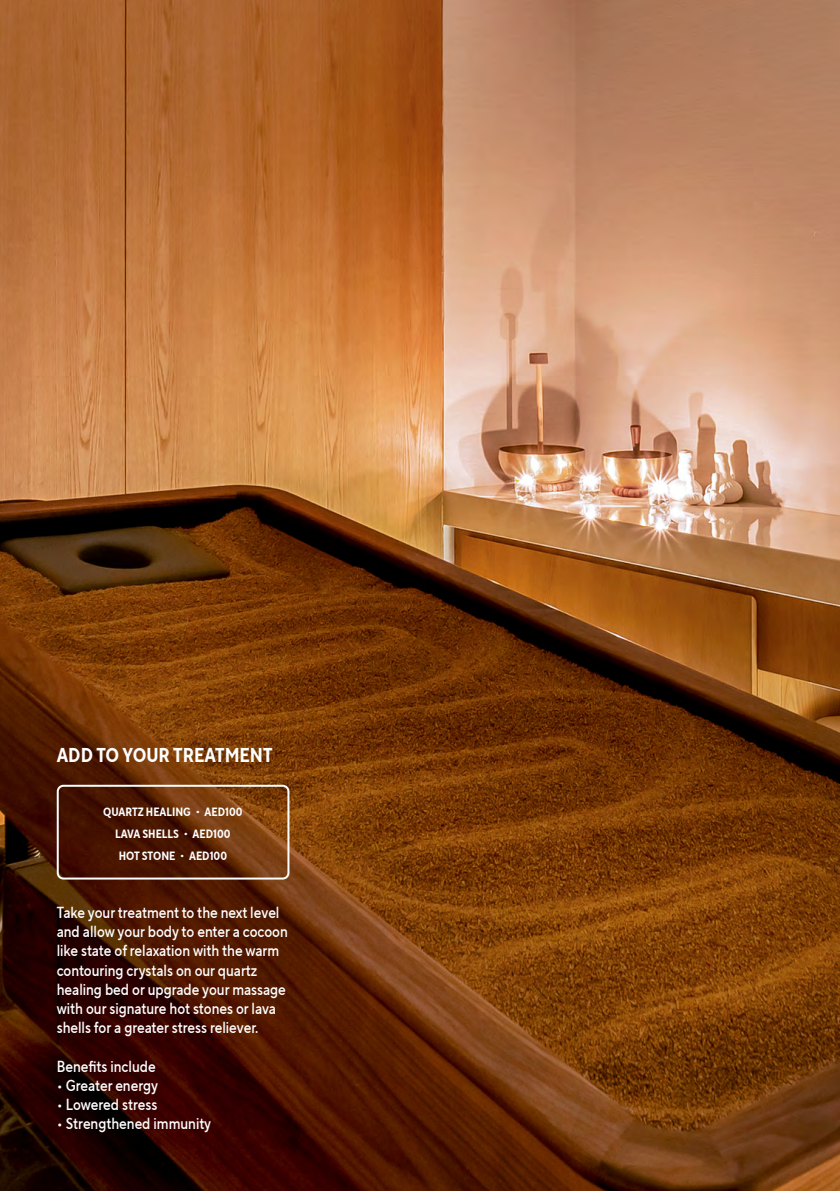
<style>
.page{position:relative;width:840px;height:1191px;background:#fff}
.page>*{position:absolute;margin:0;border:0;box-sizing:border-box;transform-origin:0 0}
.t1{font:700 20px "TT Norms Pro Cond";color:#fff}
.t2{font:500 16px/19.2px "TT Norms Pro Cond";color:#fff}
.t3{font:700 12px/22px "TT Norms Pro Cond";color:#fff;text-align:center}
</style>
<div class="page">
<img style="left:0;top:0;width:839px;height:1191px">
<div style="left:57px;top:784px;width:232px;height:95px;border:2px solid #fff;border-radius:6px"></div>
<p class="t1" style="left:57px;top:741px;width:217px">ADD TO YOUR TREATMENT</p>
<p class="t3" style="left:103px;top:800px;width:141px">QUARTZ HEALING • AED100<br>LAVA SHELLS • AED100<br>HOT STONE • AED100</p>
<p class="t2" style="left:57px;top:902px;width:232px">Take your treatment to the next level and allow your body to enter a cocoon like state of relaxation with the warm contouring crystals on our quartz healing bed or upgrade your massage with our signature hot stones or lava shells for a greater stress reliever.</p>
<p class="t2" style="left:57px;top:1056px;width:100px">Benefits include</p>
<p class="t2" style="left:57px;top:1075px;width:103px">• Greater energy</p>
<p class="t2" style="left:57px;top:1094px;width:102px">• Lowered stress</p>
<p class="t2" style="left:57px;top:1114px;width:156px">• Strengthened immunity</p>
</div>
